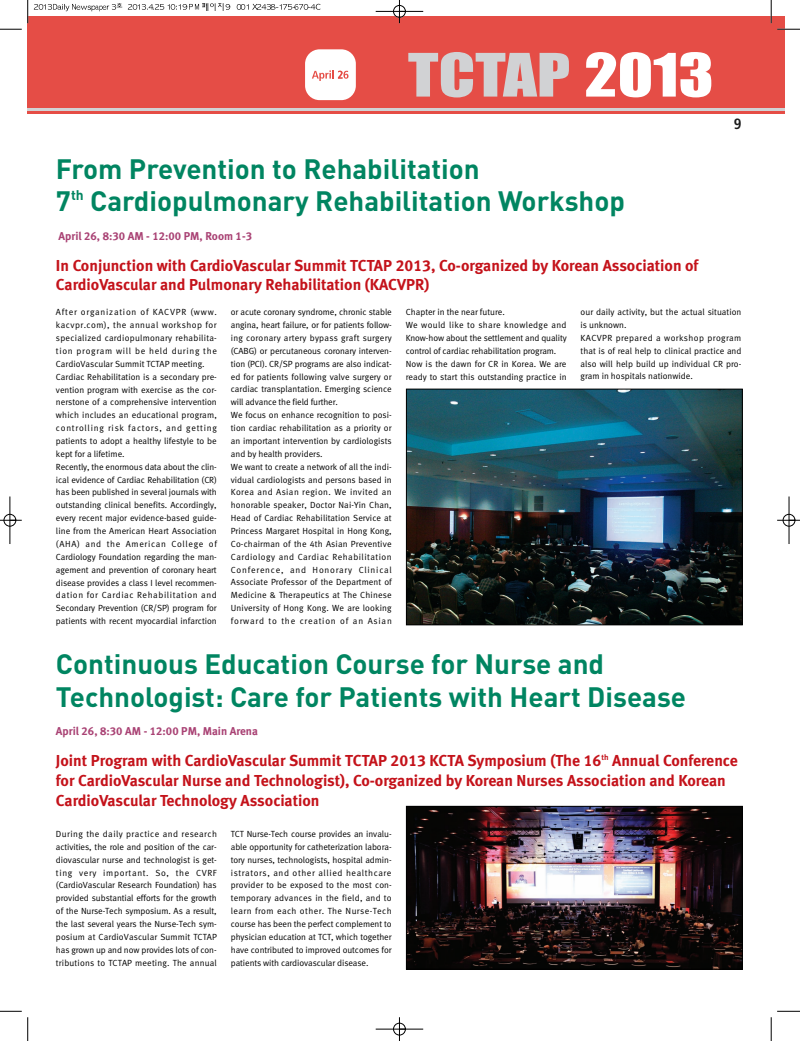
<style>
.page{position:relative;width:800px;height:1042px;background:#fff}
.page>*{position:absolute;margin:0;border:0;box-sizing:border-box;transform-origin:0 0}
.t1{font:700 27.7px/32.7px "DIN";color:#008561}
.t2{font:15.8px/19.8px "Meta Bold LF";color:#c4121a}
.t3{font:700 condensed 14.9px "Frutiger";color:#1a1a1a}
.t4{font:11.4px "Meta Bold LF";color:#a94274}
.t5{font:8.9px/12.9px "Meta Normal LF";color:#000}
</style>
<div class="page">
<div style="left:27px;top:16px;width:758px;height:97px;background:#e54d46"></div>
<svg style="left:408px;top:52px;width:161px;height:46px"></svg>
<svg style="left:586px;top:52px;width:125px;height:45px"></svg>
<div style="left:305px;top:49px;width:51px;height:51px;background:#fff;border-radius:14px"></div>
<div style="left:27px;top:108px;width:758px;height:5px;background:#d1d2d4"></div>
<hr style="left:27px;top:111px;width:758px;height:2px;background:#e54d46">
<svg style="left:312px;top:70px;width:37px;height:11px"></svg>
<img style="left:408px;top:391px;width:333px;height:232px">
<div style="left:406px;top:389px;width:337px;height:236px;border:1px solid #000"></div>
<img style="left:408px;top:808px;width:333px;height:159px">
<div style="left:406px;top:806px;width:337px;height:163px;border:1px solid #000"></div>
<svg style="left:237px;top:3px;width:84px;height:7px"></svg>
<svg style="left:27px;top:0;width:204px;height:23px"></svg>
<svg style="left:0;top:29px;width:22px;height:1px"></svg>
<svg style="left:771px;top:0;width:1px;height:23px"></svg>
<svg style="left:777px;top:29px;width:23px;height:1px"></svg>
<svg style="left:0;top:1011px;width:29px;height:30px"></svg>
<svg style="left:771px;top:1011px;width:29px;height:30px"></svg>
<div style="left:393px;top:5px;width:13px;height:12px;border:1px solid #fff;border-radius:50%"></div>
<div style="left:393px;top:1023px;width:13px;height:12px;border:1px solid #fff;border-radius:50%"></div>
<hr style="left:376px;top:11px;width:47px;height:1px;background:#000">
<hr style="left:376px;top:1029px;width:47px;height:1px;background:#000">
<hr style="left:10px;top:497px;width:1px;height:47px;background:#000">
<hr style="left:789px;top:497px;width:1px;height:47px;background:#000">
<svg style="left:399px;top:0;width:1px;height:23px"></svg>
<svg style="left:399px;top:1017px;width:1px;height:24px"></svg>
<svg style="left:0;top:520px;width:22px;height:1px"></svg>
<svg style="left:777px;top:520px;width:23px;height:1px"></svg>
<div style="left:393px;top:5px;width:12px;height:12px;border:1px solid #000;border-radius:50%"></div>
<div style="left:393px;top:1023px;width:12px;height:12px;border:1px solid #000;border-radius:50%"></div>
<div style="left:4px;top:514px;width:12px;height:12px;border:1px solid #000;border-radius:50%"></div>
<div style="left:783px;top:514px;width:12px;height:12px;border:1px solid #000;border-radius:50%"></div>
<h1 class="t1" style="left:56px;top:155px;width:571px">From Prevention to Rehabilitation<br>7<sup>th</sup> Cardiopulmonary Rehabilitation Workshop</h1>
<p class="t4" style="left:59px;top:231px;width:195px">April 26, 8:30 AM - 12:00 PM, Room 1-3</p>
<h2 class="t2" style="left:56px;top:256px;width:644px">In Conjunction with CardioVascular Summit TCTAP 2013, Co-organized by Korean Association of<br>CardioVascular and Pulmonary Rehabilitation (KACVPR)</h2>
<h3 class="t3" style="left:734px;top:117px;width:9px">9</h3>
<p class="t5" style="left:56px;top:306px;width:163px">After organization of KACVPR (www. kacvpr.com), the annual workshop for specialized cardiopulmonary rehabilita&shy;tion program will be held during the CardioVascular Summit TCTAP meeting.<br>Cardiac Rehabilitation is a secondary pre&shy;vention program with exercise as the cor&shy;nerstone of a comprehensive intervention which includes an educational program, controlling risk factors, and getting patients to adopt a healthy lifestyle to be kept for a lifetime.<br>Recently, the enormous data about the clin&shy;ical evidence of Cardiac Rehabilitation (CR) has been published in several journals with outstanding clinical benefits. Accordingly, every recent major evidence-based guide&shy;line from the American Heart Association (AHA) and the American College of Cardiology Foundation regarding the man&shy;agement and prevention of coronary heart disease provides a class I level recommen&shy;dation for Cardiac Rehabilitation and Secondary Prevention (CR/SP) program for patients with recent myocardial infarction</p>
<p class="t5" style="left:231px;top:306px;width:163px">or acute coronary syndrome, chronic stable angina, heart failure, or for patients follow&shy;ing coronary artery bypass graft surgery (CABG) or percutaneous coronary interven&shy;tion (PCI). CR/SP programs are also indicat&shy;ed for patients following valve surgery or cardiac transplantation. Emerging science will advance the field further.<br>We focus on enhance recognition to posi&shy;tion cardiac rehabilitation as a priority or an important intervention by cardiologists and by health providers.<br>We want to create a network of all the indi&shy;vidual cardiologists and persons based in Korea and Asian region. We invited an honorable speaker, Doctor Nai-Yin Chan, Head of Cardiac Rehabilitation Service at Princess Margaret Hospital in Hong Kong, Co-chairman of the 4th Asian Preventive Cardiology and Cardiac Rehabilitation Conference, and Honorary Clinical Associate Professor of the Department of Medicine &amp; Therapeutics at The Chinese University of Hong Kong. We are looking forward to the creation of an Asian</p>
<p class="t5" style="left:406px;top:306px;width:162px">Chapter in the near future.<br>We would like to share knowledge and Know-how about the settlement and quality control of cardiac rehabilitation program.<br>Now is the dawn for CR in Korea. We are ready to start this outstanding practice in</p>
<p class="t5" style="left:581px;top:306px;width:162px">our daily activity, but the actual situation is unknown.<br>KACVPR prepared a workshop program that is of real help to clinical practice and also will help build up individual CR pro&shy;gram in hospitals nationwide.</p>
<h1 class="t1" style="left:56px;top:651px;width:632px">Continuous Education Course for Nurse and<br>Technologist: Care for Patients with Heart Disease</h1>
<p class="t4" style="left:56px;top:727px;width:203px">April 26, 8:30 AM - 12:00 PM, Main Arena</p>
<p class="t2" style="left:56px;top:752px;width:683px">Joint Program with CardioVascular Summit TCTAP 2013 KCTA Symposium (The 16<sup>th</sup> Annual Conference for CardioVascular Nurse and Technologist), Co-organized by Korean Nurses Association and Korean<br>CardioVascular Technology Association</p>
<p class="t5" style="left:56px;top:828px;width:163px;text-align:justify">During the daily practice and research activities, the role and position of the car&shy;diovascular nurse and technologist is get&shy;ting very important. So, the CVRF (CardioVascular Research Foundation) has provided substantial efforts for the growth of the Nurse-Tech symposium. As a result, the last several years the Nurse-Tech sym&shy;posium at CardioVascular Summit TCTAP has grown up and now provides lots of con&shy;tributions to TCTAP meeting. The annual</p>
<p class="t5" style="left:231px;top:828px;width:162px;text-align:justify">TCT Nurse-Tech course provides an invalu&shy;able opportunity for catheterization labora&shy;tory nurses, technologists, hospital admin&shy;istrators, and other allied healthcare provider to be exposed to the most con&shy;temporary advances in the field, and to learn from each other. The Nurse-Tech course has been the perfect complement to physician education at TCT, which together have contributed to improved outcomes for patients with cardiovascular disease.</p>
</div>
